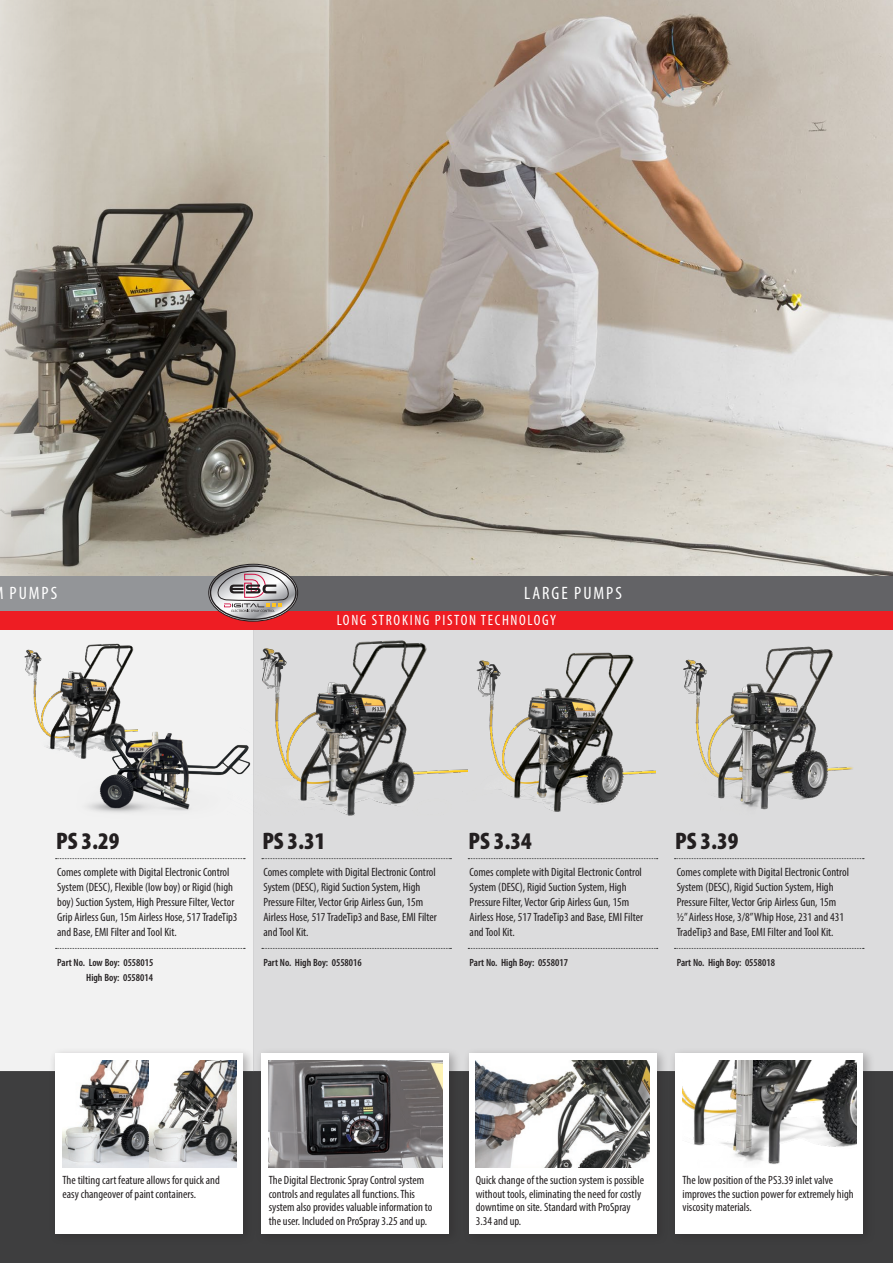
<style>
.page{position:relative;width:893px;height:1263px;background:#fff}
.page>*{position:absolute;margin:0;border:0;box-sizing:border-box;transform-origin:0 0}
.t1{font:900 condensed 24px "Myriad Pro";color:#231f20}
.t2{font:condensed 18px "Myriad Pro";letter-spacing:.11em;color:#fff}
.t3{font:condensed 15px "Myriad Pro";letter-spacing:.11em;color:#fff}
.t4{font:condensed 12px/15px "Myriad Pro";color:#231f20}
.t5{font:600 condensed 10.5px "Myriad Pro";color:#231f20}
</style>
<div class="page">
<img style="left:107px;top:0;width:786px;height:576px">
<svg style="left:0;top:0;width:107px;height:576px;background:#aba69d"></svg>
<div style="left:0;top:1071px;width:893px;height:192px;background:#3e3e3f"></div>
<div style="left:253px;top:610px;width:640px;height:461px;background:#dcdcdd"></div>
<div style="left:0;top:610px;width:253px;height:461px;background:#f2f2f2"></div>
<div style="left:0;top:610px;width:893px;height:19px;background:#ee1d23"></div>
<div style="left:0;top:576px;width:253px;height:34px;background:#939598"></div>
<div style="left:253px;top:576px;width:640px;height:34px;background:#636366"></div>
<svg style="left:56px;top:858px;width:189px;height:1px"></svg>
<svg style="left:56px;top:948px;width:189px;height:1px"></svg>
<svg style="left:262px;top:858px;width:189px;height:1px"></svg>
<svg style="left:262px;top:948px;width:189px;height:1px"></svg>
<svg style="left:468px;top:858px;width:190px;height:1px"></svg>
<svg style="left:468px;top:948px;width:190px;height:1px"></svg>
<svg style="left:674px;top:858px;width:190px;height:1px"></svg>
<svg style="left:674px;top:948px;width:190px;height:1px"></svg>
<div style="left:49px;top:1047px;width:206px;height:199px;background:#231f20;opacity:.3"></div>
<div style="left:55px;top:1053px;width:188px;height:180px;background:#fff"></div>
<img style="left:62px;top:1061px;width:174px;height:106px">
<div style="left:463px;top:1047px;width:206px;height:199px;background:#231f20;opacity:.3"></div>
<div style="left:469px;top:1053px;width:188px;height:180px;background:#fff"></div>
<img style="left:475px;top:1061px;width:175px;height:106px">
<div style="left:255px;top:1047px;width:207px;height:199px;background:#231f20;opacity:.3"></div>
<div style="left:261px;top:1053px;width:188px;height:180px;background:#fff"></div>
<img style="left:268px;top:1061px;width:175px;height:106px">
<div style="left:669px;top:1047px;width:206px;height:199px;background:#231f20;opacity:.3"></div>
<div style="left:675px;top:1053px;width:188px;height:180px;background:#fff"></div>
<img style="left:209px;top:564px;width:89px;height:57px">
<img style="left:210px;top:566px;width:86px;height:53px">
<div style="left:210px;top:565px;width:87px;height:55px;border:1px solid #231f20;border-radius:50%"></div>
<svg style="left:217px;top:571px;width:72px;height:41px;background:#b4abab"></svg>
<img style="left:683px;top:646px;width:170px;height:164px">
<img style="left:476px;top:652px;width:180px;height:160px">
<img style="left:260px;top:640px;width:208px;height:175px">
<img style="left:24px;top:643px;width:110px;height:110px">
<img style="left:74px;top:723px;width:180px;height:90px">
<img style="left:682px;top:1061px;width:174px;height:103px">
<h2 class="t2" style="left:10px;top:582px;width:49px">PUMPS</h2>
<p class="t2" style="left:524px;top:582px;width:99px">LARGE PUMPS</p>
<p class="t3" style="left:337px;top:611px;width:221px">LONG STROKING PISTON TECHNOLOGY</p>
<p class="t1" style="left:56px;top:827px;width:65px">PS 3.29</p>
<p class="t4" style="left:57px;top:865px;width:182px">Comes complete with Digital Electronic Control System (DESC), Flexible (low boy) or Rigid (high boy) Suction System, High Pressure Filter, Vector Grip Airless Gun, 15m Airless Hose, 517 TradeTip3 and Base, EMI Filter and Tool Kit.</p>
<p class="t5" style="left:57px;top:956px;width:98px">Part No. Low Boy: 0558015</p>
<p class="t5" style="left:86px;top:971px;width:68px">High Boy: 0558014</p>
<p class="t1" style="left:262px;top:827px;width:65px">PS 3.31</p>
<p class="t1" style="left:469px;top:827px;width:65px">PS 3.34</p>
<p class="t1" style="left:675px;top:827px;width:65px">PS 3.39</p>
<p class="t4" style="left:263px;top:865px;width:175px">Comes complete with Digital Electronic Control System (DESC), Rigid Suction System, High Pressure Filter, Vector Grip Airless Gun, 15m Airless Hose, 517 TradeTip3 and Base, EMI Filter and Tool Kit.</p>
<p class="t5" style="left:263px;top:956px;width:100px">Part No. High Boy: 0558016</p>
<p class="t4" style="left:470px;top:865px;width:175px">Comes complete with Digital Electronic Control System (DESC), Rigid Suction System, High Pressure Filter, Vector Grip Airless Gun, 15m Airless Hose, 517 TradeTip3 and Base, EMI Filter and Tool Kit.</p>
<p class="t5" style="left:470px;top:956px;width:100px">Part No. High Boy: 0558017</p>
<p class="t4" style="left:677px;top:865px;width:174px">Comes complete with Digital Electronic Control System (DESC), Rigid Suction System, High Pressure Filter, Vector Grip Airless Gun, 15m ½” Airless Hose, 3/8” Whip Hose, 231 and 431<br>TradeTip3 and Base, EMI Filter and Tool Kit.</p>
<p class="t5" style="left:677px;top:956px;width:100px">Part No. High Boy: 0558018</p>
<p class="t4" style="left:63px;top:1173px;width:159px;line-height:13.5px">The tilting cart feature allows for quick and easy changeover of paint containers.</p>
<p class="t4" style="left:476px;top:1173px;width:170px;line-height:13.5px">Quick change of the suction system is possible without tools, eliminating the need for costly downtime on site. Standard with ProSpray 3.34 and up.</p>
<p class="t4" style="left:269px;top:1173px;width:165px;line-height:13.5px">The Digital Electronic Spray Control system controls and regulates all functions. This system also provides valuable information to the user. Included on ProSpray 3.25 and up.</p>
<p class="t4" style="left:682px;top:1173px;width:173px;line-height:13.5px">The low position of the PS3.39 inlet valve improves the suction power for extremely high viscosity materials.</p>
</div>
